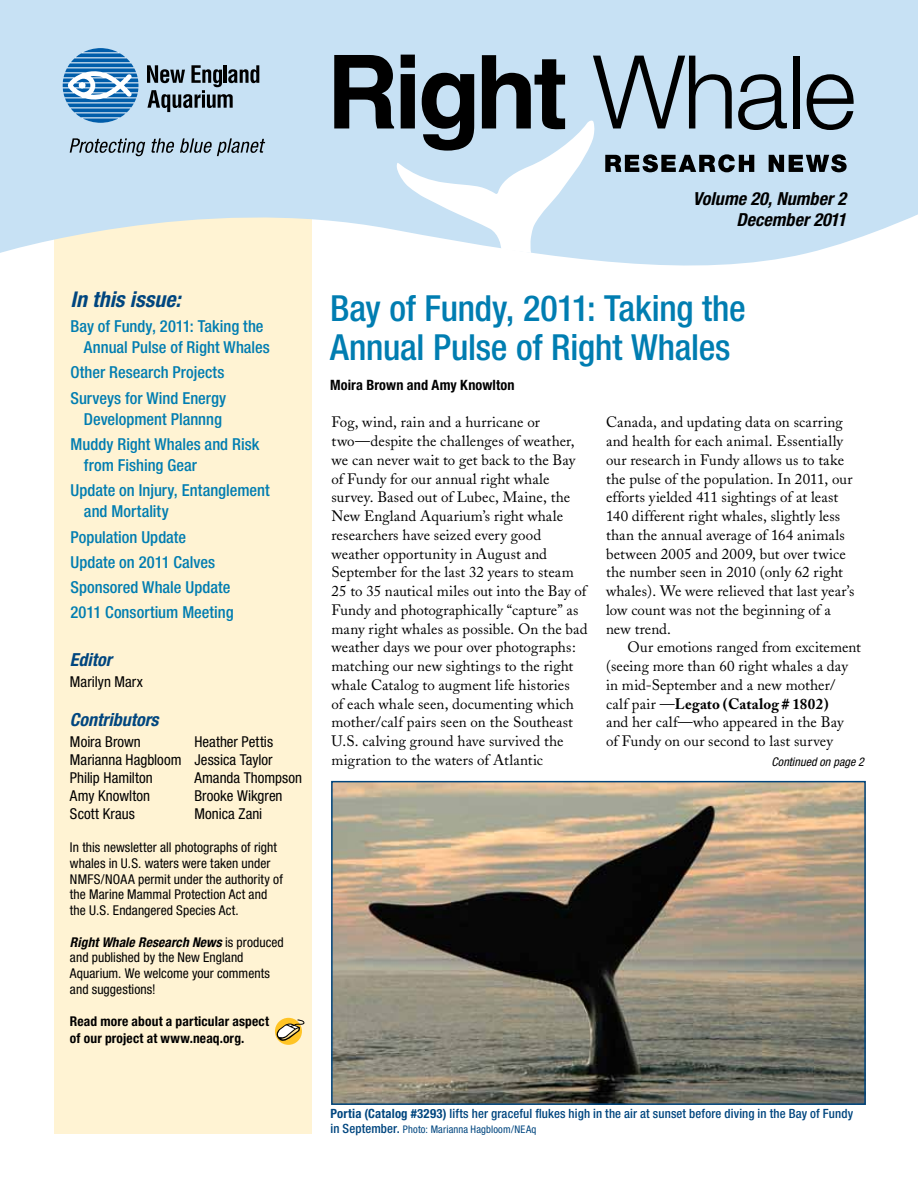
<style>
.page{position:relative;width:918px;height:1188px;background:#fff}
.page>*{position:absolute;margin:0;border:0;box-sizing:border-box;transform-origin:0 0}
.t1{font:500 condensed 36px/39px "Helvetica Neue LT Std";letter-spacing:-.01em;color:#007db1}
.t2{font:italic 700 condensed 21.75px "Helvetica Neue LT Std";letter-spacing:.005em;color:#00467f}
.t3{font:italic 700 condensed 18px/21.6px "Helvetica Neue LT Std";letter-spacing:.005em;color:#000;text-align:right}
.t4{font:italic 700 condensed 18px "Helvetica Neue LT Std";color:#00467f}
.t5{font:500 condensed 16.5px/25.3px "Helvetica Neue LT Std";color:#007db1}
.t6{font:15px/18.8px "Adobe Caslon";letter-spacing:.005em;color:#000}
.t7{font:condensed 15px/18px "Helvetica Neue LT Std";letter-spacing:.005em;color:#000}
.t8{font:700 condensed 14.25px "Helvetica Neue LT Std";letter-spacing:.01em;color:#000}
.t9{font:condensed 13.5px/15.8px "Helvetica Neue LT Std";letter-spacing:.005em;color:#000}
.t10{font:700 condensed 13.5px/16.5px "Helvetica Neue LT Std";letter-spacing:.01em;color:#000}
.t11{font:500 condensed 12.75px "Helvetica Neue LT Std";letter-spacing:.01em;color:#00467f}
.t12{font:italic condensed 12px "Helvetica Neue LT Std";letter-spacing:.005em;color:#000}
.t13{font:condensed 10.5px "Helvetica Neue LT Std";letter-spacing:.015em;color:#00467f}
.s1{font-weight:700;font-style:italic}
.s2{font-weight:700}
.s3{font-weight:500;font-size:12.75px}
</style>
<div class="page">
<div style="left:54px;top:176px;width:258px;height:958px;background:#fff3d3"></div>
<svg style="left:0;top:0;width:918px;height:266px;fill:#c7e1f4"></svg>
<svg style="left:334px;top:55px;width:520px;height:198px"></svg>
<svg style="left:275px;top:1018px;width:27px;height:27px"></svg>
<svg style="left:275px;top:1019px;width:29px;height:24px"></svg>
<svg style="left:70px;top:138px;width:75px;height:18px"></svg>
<svg style="left:151px;top:138px;width:114px;height:18px"></svg>
<svg style="left:147px;top:65px;width:112px;height:47px"></svg>
<svg style="left:63px;top:48px;width:76px;height:75px"></svg>
<img style="left:334px;top:784px;width:529px;height:318px">
<div style="left:331px;top:781px;width:535px;height:324px;border:2px solid #00467f"></div>
<h2 class="t2" style="left:70px;top:286px;width:112px">In this issue:</h2>
<p class="t5" style="left:84px;top:315px;width:187px;line-height:21px;text-indent:-13px">Bay of Fundy, 2011: Taking the<br>Annual Pulse of Right Whales</p>
<p class="t5" style="left:70px;top:359px;width:157px">Other Research Projects<br>Surveys for Wind Energy</p>
<p class="t5" style="left:70px;top:406px;width:191px;text-indent:13px">Development Plannng<br>Muddy Right Whales and Risk</p>
<p class="t5" style="left:70px;top:452px;width:201px;text-indent:13px">from Fishing Gear<br>Update on Injury, Entanglement</p>
<p class="t5" style="left:70px;top:498px;width:165px;text-indent:13px">and Mortality<br>Population Update<br>Update on 2011 Calves<br>Sponsored Whale Update<br>2011 Consortium Meeting</p>
<p class="t4" style="left:70px;top:648px;width:43px">Editor</p>
<p class="t7" style="left:70px;top:673px;width:74px">Marilyn Marx</p>
<p class="t4" style="left:70px;top:709px;width:90px">Contributors</p>
<p class="t7" style="left:70px;top:732px;width:113px">Moira Brown<br>Marianna Hagbloom<br>Philip Hamilton<br>Amy Knowlton<br>Scott Kraus</p>
<p class="t7" style="left:194px;top:732px;width:109px">Heather Pettis<br>Jessica Taylor<br>Amanda Thompson<br>Brooke Wikgren<br>Monica Zani</p>
<p class="t9" style="left:70px;top:839px;width:214px">In this newsletter all photographs of right whales in U.S. waters were taken under NMFS/NOAA permit under the authority of the Marine Mammal Protection Act and the U.S. Endangered Species Act.</p>
<p class="t9" style="left:70px;top:934px;width:215px"><span class="s1">Right Whale Research News</span> is produced and published by the New England<br>Aquarium. We welcome your comments and suggestions!</p>
<p class="t10" style="left:70px;top:1013px;width:201px">Read more about a particular aspect of our project at www.neaq.org.</p>
<p class="t3" style="left:693px;top:188px;width:155px">Volume 20, Number 2<br>December 2011</p>
<h1 class="t1" style="left:330px;top:288px;width:417px">Bay of Fundy, 2011: Taking the<br>Annual Pulse of Right Whales</h1>
<p class="t8" style="left:330px;top:376px;width:186px">Moira Brown and Amy Knowlton</p>
<p class="t6" style="left:332px;top:413px;width:258px">Fog, wind, rain and a hurricane or two—despite the challenges of weather, we can never wait to get back to the Bay of Fundy for our annual right whale survey. Based out of Lubec, Maine, the New England Aquarium’s right whale researchers have seized every good weather opportunity in August and September for the last 32 years to steam 25 to 35 nautical miles out into the Bay of Fundy and photographically “capture” as many right whales as possible. On the bad weather days we pour over photographs: matching our new sightings to the right whale Catalog to augment life histories<br>of each whale seen, documenting which mother/calf pairs seen on the Southeast U.S. calving ground have survived the migration to the waters of Atlantic</p>
<p class="t6" style="left:606px;top:413px;width:250px">Canada, and updating data on scarring and health for each animal. Essentially our research in Fundy allows us to take the pulse of the population. In 2011, our efforts yielded 411 sightings of at least 140 different right whales, slightly less than the annual average of 164 animals between 2005 and 2009, but over twice the number seen in 2010 (only 62 right whales). We were relieved that last year’s low count was not the beginning of a new trend.</p>
<p class="t6" style="left:606px;top:638px;width:257px;text-indent:22px">Our emotions ranged from excitement (seeing more than 60 right whales a day in mid-September and a new mother/ calf pair —<span class="s2">Legato (Catalog # 1802)<br></span>and her calf—who appeared in the Bay<br>of Fundy on our second to last survey</p>
<p class="t12" style="left:772px;top:755px;width:94px">Continued on page 2</p>
<p class="t11" style="left:330px;top:1106px;width:524px"><span class="s2">Portia (Catalog #3293)</span> lifts her graceful flukes high in the air at sunset before diving in the Bay of Fundy</p>
<p class="t13" style="left:330px;top:1124px;width:207px"><span class="s3">in September.</span> Photo: Marianna Hagbloom/NEAq</p>
</div>
